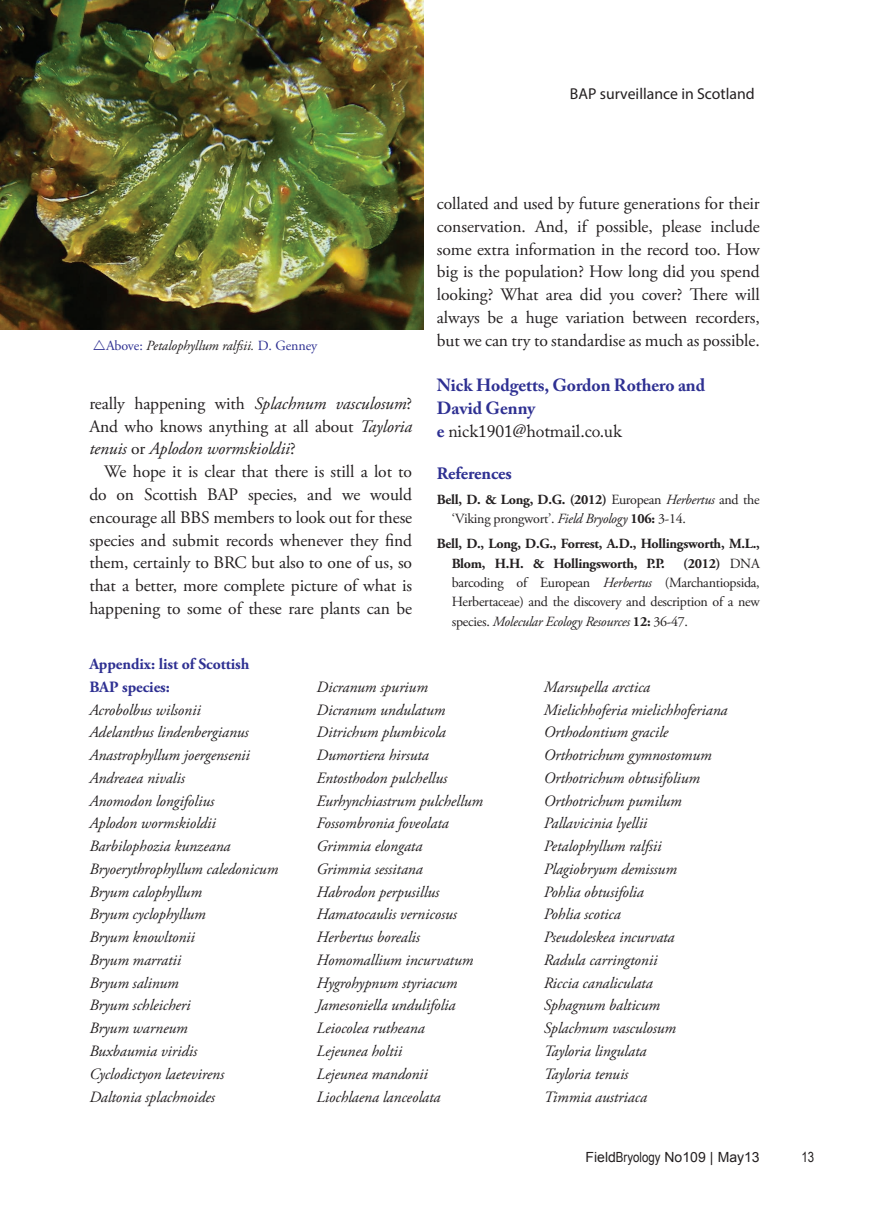
<style>
.page{position:relative;width:869px;height:1216px;background:#fff}
.page>*{position:absolute;margin:0;border:0;box-sizing:border-box;transform-origin:0 0}
.Article_Text{font:17.5px/22.8px "Adobe Garamond Pro";letter-spacing:-.005em;color:#231f20;text-align:justify}
.Article_Authors{font:700 17.5px "Adobe Caslon Pro";letter-spacing:-.005em;color:#2e3092}
.Article_Authors-2{font:17.5px "Adobe Caslon Pro";letter-spacing:-.005em;color:#231f20}
.Article_Authors-3{font:700 17.5px "Adobe Garamond Pro";letter-spacing:-.005em;color:#2e3092}
.Article_Text-2{font:italic 15.75px "Adobe Garamond Pro";letter-spacing:-.005em;color:#231f20}
.Article_Text-3{font:700 15.75px "Adobe Garamond Pro";letter-spacing:-.005em;color:#2e3092}
.Running_head_L{font:15.75px "Myriad Pro";color:#231f20}
.Article_Reference{font:14px/19.2px "Adobe Garamond Pro";letter-spacing:-.02em;color:#231f20}
.Article_Reference-2{font:700 14px/19.2px "Adobe Garamond Pro";letter-spacing:-.02em;color:#231f20}
.Figure_Legend{font:italic 14px "Adobe Garamond Pro";letter-spacing:-.005em;color:#231f20}
.t1{font:14px "Arial";color:#231f20}
.t2{font:14px "Arial Narrow";color:#231f20}
.s1{font-style:normal;color:#2e3092}
.s2{font-style:italic}
.s3{font-weight:700;color:#2e3092}
.s4{font-weight:700}
.s5{font-family:"Arial Narrow"}
</style>
<div class="page">
<img style="left:0;top:0;width:423px;height:329px">
<p class="Running_head_L" style="left:569px;top:84px;width:186px">BAP surveillance in Scotland</p>
<p class="Figure_Legend" style="left:106px;top:337px;width:213px"><span class="s1">Above:</span> Petalophyllum ralfsii. <span class="s1">D. Genney</span></p>
<p class="Article_Text" style="left:89px;top:392px;width:324px">really happening with <span class="s2">Splachnum vasculosum</span>?<br>And who knows anything at all about <span class="s2">Tayloria tenuis</span> or <span class="s2">Aplodon wormskioldii</span>?</p>
<p class="Article_Text" style="left:89px;top:461px;width:324px;text-indent:15px">We hope it is clear that there is still a lot to do on Scottish BAP species, and we would encourage all BBS members to look out for these species and submit records whenever they find them, certainly to BRC but also to one of us, so that a better, more complete picture of what is happening to some of these rare plants can be</p>
<p class="Article_Text" style="left:437px;top:193px;width:324px">collated and used by future generations for their conservation. And, if possible, please include some extra information in the record too. How big is the population? How long did you spend looking? What area did you cover? There will always be a huge variation between recorders, but we can try to standardise as much as possible.</p>
<p class="Article_Authors" style="left:437px;top:375px;width:269px">Nick Hodgetts, Gordon Rothero and</p>
<p class="Article_Authors" style="left:437px;top:398px;width:100px">David Genny</p>
<p class="Article_Authors-2" style="left:437px;top:420px;width:186px"><span class="s3">e</span> nick1901@hotmail.co.uk</p>
<p class="Article_Authors-3" style="left:437px;top:463px;width:76px">References</p>
<p class="Article_Reference" style="left:451px;top:490px;width:309px;text-indent:-15px"><span class="s4">Bell, D. &amp; Long, D.G. (2012)</span> European <span class="s2">Herbertus</span> and the ‘Viking prongwort’. <span class="s2">Field Bryology</span> <span class="s4">106:</span> 3-14.</p>
<p class="Article_Reference-2" style="left:451px;top:534px;width:309px;text-indent:-15px">Bell, D., Long, D.G., Forrest, A.D., Hollingsworth, M.L.,<br>Blom, H.H. &amp; Hollingsworth, P.P.</p>
<p class="Article_Reference" style="left:451px;top:554px;width:309px;text-align:justify;text-indent:231px"><span class="s4">(2012)</span> DNA barcoding of European <span class="s2">Herbertus</span> (Marchantiopsida, Herbertaceae) and the discovery and description of a new species. <span class="s2">Molecular Ecology Resources</span> <span class="s4">12:</span> 36-47.</p>
<p class="Article_Text-3" style="left:89px;top:655px;width:161px">Appendix: list of Scottish</p>
<p class="Article_Text-3" style="left:89px;top:677px;width:82px">BAP species:</p>
<p class="Article_Text-2" style="left:89px;top:700px;width:113px">Acrobolbus wilsonii</p>
<p class="Article_Text-2" style="left:89px;top:723px;width:161px">Adelanthus lindenbergianus</p>
<p class="Article_Text-2" style="left:89px;top:745px;width:162px">Anastrophyllum joergensenii</p>
<p class="Article_Text-2" style="left:89px;top:768px;width:97px">Andreaea nivalis</p>
<p class="Article_Text-2" style="left:89px;top:791px;width:126px">Anomodon longifolius</p>
<p class="Article_Text-2" style="left:89px;top:814px;width:128px">Aplodon wormskioldii</p>
<p class="Article_Text-2" style="left:89px;top:836px;width:142px">Barbilophozia kunzeana</p>
<p class="Article_Text-2" style="left:89px;top:859px;width:190px">Bryoerythrophyllum caledonicum</p>
<p class="Article_Text-2" style="left:89px;top:882px;width:114px">Bryum calophyllum</p>
<p class="Article_Text-2" style="left:89px;top:905px;width:118px">Bryum cyclophyllum</p>
<p class="Article_Text-2" style="left:89px;top:927px;width:107px">Bryum knowltonii</p>
<p class="Article_Text-2" style="left:89px;top:950px;width:93px">Bryum marratii</p>
<p class="Article_Text-2" style="left:89px;top:973px;width:91px">Bryum salinum</p>
<p class="Article_Text-2" style="left:89px;top:996px;width:103px">Bryum schleicheri</p>
<p class="Article_Text-2" style="left:89px;top:1018px;width:100px">Bryum warneum</p>
<p class="Article_Text-2" style="left:89px;top:1041px;width:109px">Buxbaumia viridis</p>
<p class="Article_Text-2" style="left:89px;top:1064px;width:136px">Cyclodictyon laetevirens</p>
<p class="Article_Text-2" style="left:89px;top:1087px;width:127px">Daltonia splachnoides</p>
<p class="Article_Text-2" style="left:316px;top:677px;width:113px">Dicranum spurium</p>
<p class="Article_Text-2" style="left:316px;top:700px;width:130px">Dicranum undulatum</p>
<p class="Article_Text-2" style="left:316px;top:723px;width:131px">Ditrichum plumbicola</p>
<p class="Article_Text-2" style="left:316px;top:745px;width:114px">Dumortiera hirsuta</p>
<p class="Article_Text-2" style="left:316px;top:768px;width:132px">Entosthodon pulchellus</p>
<p class="Article_Text-2" style="left:316px;top:791px;width:168px">Eurhynchiastrum pulchellum</p>
<p class="Article_Text-2" style="left:316px;top:814px;width:134px">Fossombronia foveolata</p>
<p class="Article_Text-2" style="left:316px;top:836px;width:107px">Grimmia elongata</p>
<p class="Article_Text-2" style="left:316px;top:859px;width:108px">Grimmia sessitana</p>
<p class="Article_Text-2" style="left:316px;top:882px;width:124px">Habrodon perpusillus</p>
<p class="Article_Text-2" style="left:316px;top:905px;width:142px">Hamatocaulis vernicosus</p>
<p class="Article_Text-2" style="left:316px;top:927px;width:105px">Herbertus borealis</p>
<p class="Article_Text-2" style="left:316px;top:950px;width:158px">Homomallium incurvatum</p>
<p class="Article_Text-2" style="left:316px;top:973px;width:142px">Hygrohypnum styriacum</p>
<p class="Article_Text-2" style="left:316px;top:996px;width:140px">Jamesoniella undulifolia</p>
<p class="Article_Text-2" style="left:316px;top:1018px;width:110px">Leiocolea rutheana</p>
<p class="Article_Text-2" style="left:316px;top:1041px;width:87px">Lejeunea holtii</p>
<p class="Article_Text-2" style="left:316px;top:1064px;width:113px">Lejeunea mandonii</p>
<p class="Article_Text-2" style="left:316px;top:1087px;width:125px">Liochlaena lanceolata</p>
<p class="Article_Text-2" style="left:543px;top:677px;width:108px">Marsupella arctica</p>
<p class="Article_Text-2" style="left:543px;top:700px;width:185px">Mielichhoferia mielichhoferiana</p>
<p class="Article_Text-2" style="left:543px;top:723px;width:126px">Orthodontium gracile</p>
<p class="Article_Text-2" style="left:543px;top:745px;width:169px">Orthotrichum gymnostomum</p>
<p class="Article_Text-2" style="left:543px;top:768px;width:158px">Orthotrichum obtusifolium</p>
<p class="Article_Text-2" style="left:543px;top:791px;width:139px">Orthotrichum pumilum</p>
<p class="Article_Text-2" style="left:543px;top:814px;width:105px">Pallavicinia lyellii</p>
<p class="Article_Text-2" style="left:543px;top:836px;width:119px">Petalophyllum ralfsii</p>
<p class="Article_Text-2" style="left:543px;top:859px;width:135px">Plagiobryum demissum</p>
<p class="Article_Text-2" style="left:543px;top:882px;width:102px">Pohlia obtusifolia</p>
<p class="Article_Text-2" style="left:543px;top:905px;width:79px">Pohlia scotica</p>
<p class="Article_Text-2" style="left:543px;top:927px;width:132px">Pseudoleskea incurvata</p>
<p class="Article_Text-2" style="left:543px;top:950px;width:115px">Radula carringtonii</p>
<p class="Article_Text-2" style="left:543px;top:973px;width:110px">Riccia canaliculata</p>
<p class="Article_Text-2" style="left:543px;top:996px;width:118px">Sphagnum balticum</p>
<p class="Article_Text-2" style="left:543px;top:1018px;width:134px">Splachnum vasculosum</p>
<p class="Article_Text-2" style="left:543px;top:1041px;width:104px">Tayloria lingulata</p>
<p class="Article_Text-2" style="left:543px;top:1064px;width:86px">Tayloria tenuis</p>
<p class="Article_Text-2" style="left:543px;top:1087px;width:105px">Timmia austriaca</p>
<p class="t1" style="left:585px;top:1147px;width:176px">Field<span class="s5">Bryology</span> No109 | May13</p>
<p class="t2" style="left:801px;top:1146px;width:14px">13</p>
</div>
